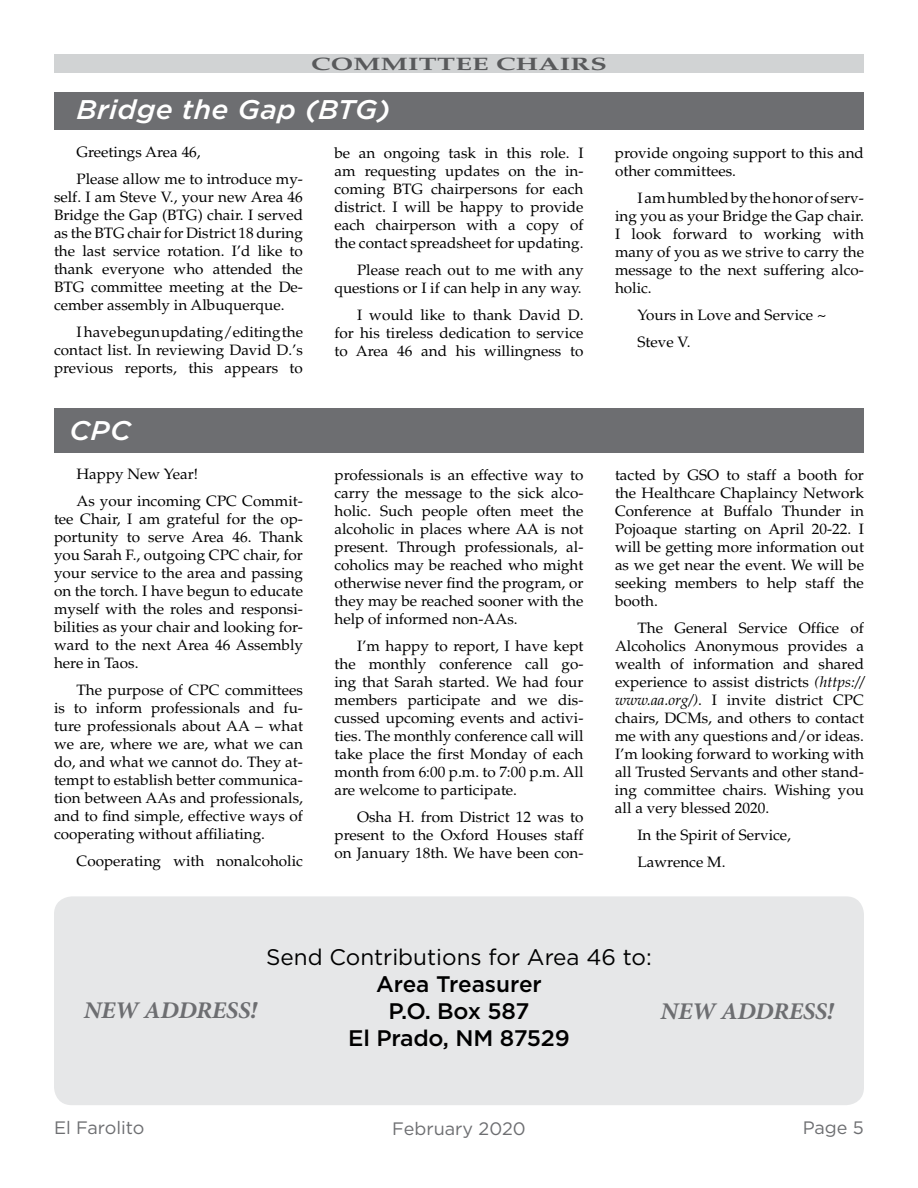
<style>
.page{position:relative;width:918px;height:1188px;background:#fff}
.page>*{position:absolute;margin:0;border:0;box-sizing:border-box;transform-origin:0 0}
.t1{font:italic 500 27px "Gotham";letter-spacing:.01em;color:#fff;scale:1.05 1}
.t2{font:italic 700 24px "Minion Pro";letter-spacing:-.01em;color:#6d6e71;scale:1.05 1}
.t3{font:500 22.5px/27px "Gotham";letter-spacing:-.01em;color:#000;text-align:center}
.t4{font:22.5px "Gotham";color:#000}
.t5{font:18px "Gotham";color:#6d6e71}
.t6{font:700 18px "Palatino";letter-spacing:.01em;color:#58595b;scale:1.5 1}
.t7{font:15px/18px "Palatino";color:#000;text-align:justify}
.s1{font-style:italic}
</style>
<div class="page">
<div style="left:54px;top:54px;width:810px;height:19px;background:#d1d3d4"></div>
<div style="left:54px;top:92px;width:810px;height:38px;background:#6d6e71"></div>
<div style="left:54px;top:408px;width:810px;height:44px;background:#6d6e71"></div>
<div style="left:54px;top:896px;width:810px;height:209px;background:#e6e7e8;border-radius:18px"></div>
<p class="t6" style="left:311px;top:53px;width:108px">COMMITTEE</p>
<p class="t6" style="left:496px;top:53px;width:54px">CHAIRS</p>
<h1 class="t1" style="left:76px;top:92px;width:300px">Bridge the Gap (BTG)</h1>
<p class="t7" style="left:334px;top:145px;width:251px">be an ongoing task in this role. I am requesting updates on the in&shy;coming BTG chairpersons for each district. I will be happy to provide each chairperson with a copy of the contact spreadsheet for updating.</p>
<p class="t7" style="left:334px;top:262px;width:251px;text-align:right">Please reach out to me with any questions or I if can help in any way.</p>
<p class="t7" style="left:334px;top:307px;width:251px;text-indent:23px">I would like to thank David D. for his tireless dedication to service to Area 46 and his willingness to</p>
<p class="t7" style="left:76px;top:139px;width:228px;line-height:27px">Greetings Area 46,<br>Please allow me to introduce my-</p>
<p class="t7" style="left:54px;top:188px;width:251px">self. I am Steve V., your new Area 46<br>Bridge the Gap (BTG) chair. I served as the BTG chair for District 18 during the last service rotation. I’d like to thank everyone who attended the BTG committee meeting at the De&shy;cember assembly in Albuquerque.</p>
<p class="t7" style="left:54px;top:323px;width:251px;text-indent:23px">I have begun updating/editing the contact list. In reviewing David D.’s previous reports, this appears to</p>
<p class="t7" style="left:615px;top:144px;width:250px">provide ongoing support to this and other committees.</p>
<p class="t7" style="left:615px;top:189px;width:251px;text-indent:23px">I am humbled by the honor of serv&shy;ing you as your Bridge the Gap chair.<br>I look forward to working with many of you as we strive to carry the message to the next suffering alco&shy;holic.</p>
<p class="t7" style="left:638px;top:302px;width:190px;line-height:27px">Yours in Love and Service ~<br>Steve V.</p>
<h1 class="t1" style="left:70px;top:413px;width:60px">CPC</h1>
<p class="t7" style="left:76px;top:461px;width:228px;line-height:27px">Happy New Year!<br>As your incoming CPC Commit-</p>
<p class="t7" style="left:54px;top:511px;width:251px">tee Chair, I am grateful for the op&shy;portunity to serve Area 46. Thank you Sarah F., outgoing CPC chair, for your service to the area and passing on the torch. I have begun to educate myself with the roles and responsi&shy;bilities as your chair and looking for&shy;ward to the next Area 46 Assembly here in Taos.</p>
<p class="t7" style="left:54px;top:682px;width:251px;text-indent:23px">The purpose of CPC committees is to inform professionals and fu&shy;ture professionals about AA – what we are, where we are, what we can do, and what we cannot do. They at&shy;tempt to establish better communica&shy;tion between AAs and professionals, and to find simple, effective ways of cooperating without affiliating.</p>
<p class="t7" style="left:77px;top:853px;width:228px">Cooperating with nonalcoholic</p>
<p class="t7" style="left:334px;top:467px;width:251px">professionals is an effective way to carry the message to the sick alco&shy;holic. Such people often meet the alcoholic in places where AA is not present. Through professionals, al&shy;coholics may be reached who might otherwise never find the program, or they may be reached sooner with the help of informed non-AAs.</p>
<p class="t7" style="left:334px;top:638px;width:251px;text-indent:23px">I’m happy to report, I have kept the monthly conference call go&shy;ing that Sarah started. We had four members participate and we dis&shy;cussed upcoming events and activi&shy;ties. The monthly conference call will take place the first Monday of each month from 6:00 p.m. to 7:00 p.m. All are welcome to participate.</p>
<p class="t7" style="left:334px;top:809px;width:251px;text-indent:23px">Osha H. from District 12 was to present to the Oxford Houses staff on January 18th. We have been con-</p>
<p class="t7" style="left:615px;top:467px;width:251px">tacted by GSO to staff a booth for the Healthcare Chaplaincy Network Conference at Buffalo Thunder in Pojoaque starting on April 20-22. I will be getting more information out as we get near the event. We will be seeking members to help staff the booth.</p>
<p class="t7" style="left:615px;top:620px;width:251px;text-indent:23px">The General Service Office of Alcoholics Anonymous provides a wealth of information and shared experience to assist districts <span class="s1">(https:// www.aa.org/)</span>. I invite district CPC chairs, DCMs, and others to contact me with any questions and/or ideas.<br>I’m looking forward to working with all Trusted Servants and other stand&shy;ing committee chairs. Wishing you all a very blessed 2020.</p>
<p class="t7" style="left:638px;top:822px;width:155px;line-height:27px">In the Spirit of Service,<br>Lawrence M.</p>
<h3 class="t4" style="left:266px;top:942px;width:387px">Send Contributions for Area 46 to:</h3>
<h3 class="t3" style="left:348px;top:970px;width:223px">Area Treasurer<br>P.O. Box 587<br>El Prado, NM 87529</h3>
<h2 class="t2" style="left:84px;top:993px;width:167px">NEW ADDRESS!</h2>
<h2 class="t2" style="left:661px;top:994px;width:167px">NEW ADDRESS!</h2>
<p class="t5" style="left:54px;top:1116px;width:92px">El Farolito</p>
<p class="t5" style="left:392px;top:1117px;width:135px">February 2020</p>
<p class="t5" style="left:803px;top:1116px;width:63px">Page 5</p>
</div>
